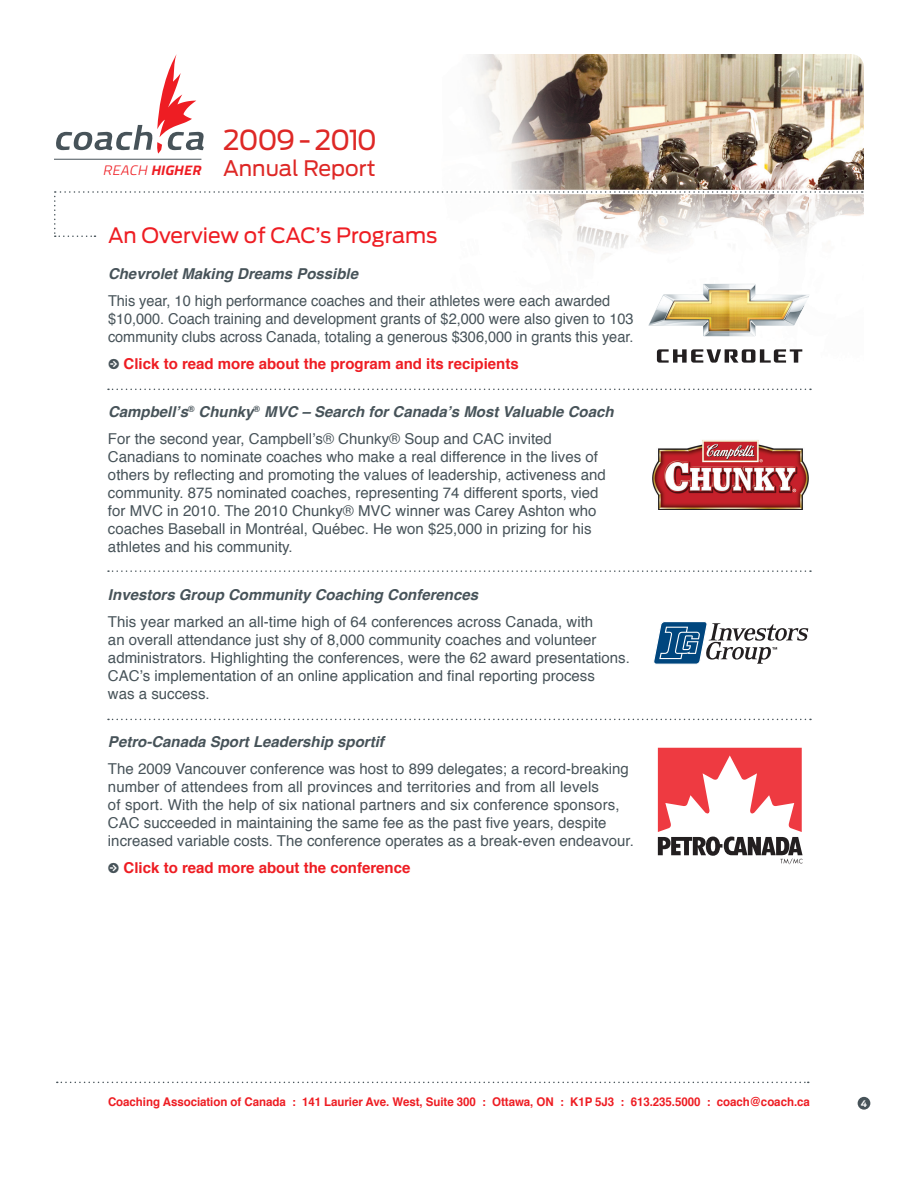
<style>
.page{position:relative;width:918px;height:1188px;background:#fff}
.page>*{position:absolute;margin:0;border:0;box-sizing:border-box;transform-origin:0 0}
.t1{font:27.3px "Antenna";letter-spacing:-.05em;color:#de2826}
.t2{font:21.3px "Antenna";color:#de2826}
.t3{font:21px "Antenna";color:#ee1d23}
.t4{font:15px/18px "Helvetica";color:#475359}
.t5{font:italic 700 15px/27px "Helvetica";color:#475359}
.t6{font:700 15px "Helvetica";color:#ee1d23}
.t7{font:italic 13.65px "Titillium Maps 26 L 999 wt";color:#ee1d23;scale:1.09 1}
.t8{font:700 12px "Helvetica";letter-spacing:-.005em;color:#ee1d23;scale:.96 1}
.t9{font:700 9px "Antenna";color:#fff}
.s1{font-family:"Titillium Maps 26 L 250 wt"}
.s2{font-family:"Klavika Bold Arrows";font-weight:400;color:#475359}
.s3{font-weight:400;font-style:normal}
</style>
<div class="page">
<img style="left:54px;top:54px;width:810px;height:431px">
<svg style="left:55px;top:54px;width:149px;height:100px"></svg>
<hr style="left:54px;top:159px;width:147px;height:1px;background:#475359">
<hr style="left:55px;top:190px;width:809px;height:4px;background:#fff">
<svg style="left:54px;top:191px;width:809px;height:46px"></svg>
<svg style="left:108px;top:719px;width:703px;height:1px"></svg>
<svg style="left:57px;top:1082px;width:752px;height:1px"></svg>
<svg style="left:108px;top:389px;width:703px;height:1px"></svg>
<svg style="left:108px;top:570px;width:703px;height:2px"></svg>
<svg style="left:657px;top:349px;width:145px;height:14px"></svg>
<img style="left:648px;top:284px;width:162px;height:52px">
<img style="left:653px;top:439px;width:155px;height:71px">
<svg style="left:654px;top:622px;width:154px;height:43px"></svg>
<svg style="left:658px;top:748px;width:145px;height:116px"></svg>
<div style="left:858px;top:1097px;width:12px;height:13px;background:#475359;border-radius:50%"></div>
<p class="t7" style="left:102px;top:160px;width:95px"><span class="s1">REACH</span> HIGHER</p>
<h1 class="t1" style="left:223px;top:124px;width:156px">2009 - 2010</h1>
<h2 class="t2" style="left:223px;top:155px;width:154px">Annual Report</h2>
<h3 class="t3" style="left:108px;top:223px;width:331px">An Overview of CAC’s Programs</h3>
<p class="t5" style="left:108px;top:261px;width:252px">Chevrolet Making Dreams Possible</p>
<p class="t4" style="left:108px;top:292px;width:527px">This year, 10 high performance coaches and their athletes were each awarded $10,000. Coach training and development grants of $2,000 were also given to 103 community clubs across Canada, totaling a generous $306,000 in grants this year.</p>
<p class="t6" style="left:108px;top:352px;width:412px"><span class="s2">r</span> Click to read more about the program and its recipients</p>
<p class="t5" style="left:108px;top:399px;width:507px">Campbell’s<sup>®</sup> Chunky<sup>®</sup> MVC – Search for Canada’s Most Valuable Coach<br><span class="s3">For the second year, Campbell’s® Chunky® Soup and CAC invited</span></p>
<p class="t4" style="left:108px;top:448px;width:499px">Canadians to nominate coaches who make a real difference in the lives of others by reflecting and promoting the values of leadership, activeness and community. 875 nominated coaches, representing 74 different sports, vied for MVC in 2010. The 2010 Chunky® MVC winner was Carey Ashton who coaches Baseball in Montréal, Québec. He won $25,000 in prizing for his athletes and his community.</p>
<p class="t5" style="left:108px;top:582px;width:372px">Investors Group Community Coaching Conferences</p>
<p class="t4" style="left:108px;top:613px;width:523px">This year marked an all-time high of 64 conferences across Canada, with<br>an overall attendance just shy of 8,000 community coaches and volunteer administrators. Highlighting the conferences, were the 62 award presentations.<br>CAC’s implementation of an online application and final reporting process<br>was a success.</p>
<p class="t5" style="left:108px;top:729px;width:277px">Petro-Canada Sport Leadership sportif</p>
<p class="t4" style="left:108px;top:760px;width:527px">The 2009 Vancouver conference was host to 899 delegates; a record-breaking number of attendees from all provinces and territories and from all levels<br>of sport. With the help of six national partners and six conference sponsors, CAC succeeded in maintaining the same fee as the past five years, despite increased variable costs. The conference operates as a break-even endeavour.</p>
<p class="t6" style="left:108px;top:856px;width:304px"><span class="s2">r</span> Click to read more about the conference</p>
<p class="t8" style="left:108px;top:1093px;width:733px">Coaching Association of Canada : 141 Laurier Ave. West, Suite 300 : Ottawa, ON : K1P 5J3 : 613.235.5000 : coach@coach.ca</p>
<p class="t9" style="left:861px;top:1098px;width:8px">4</p>
</div>
